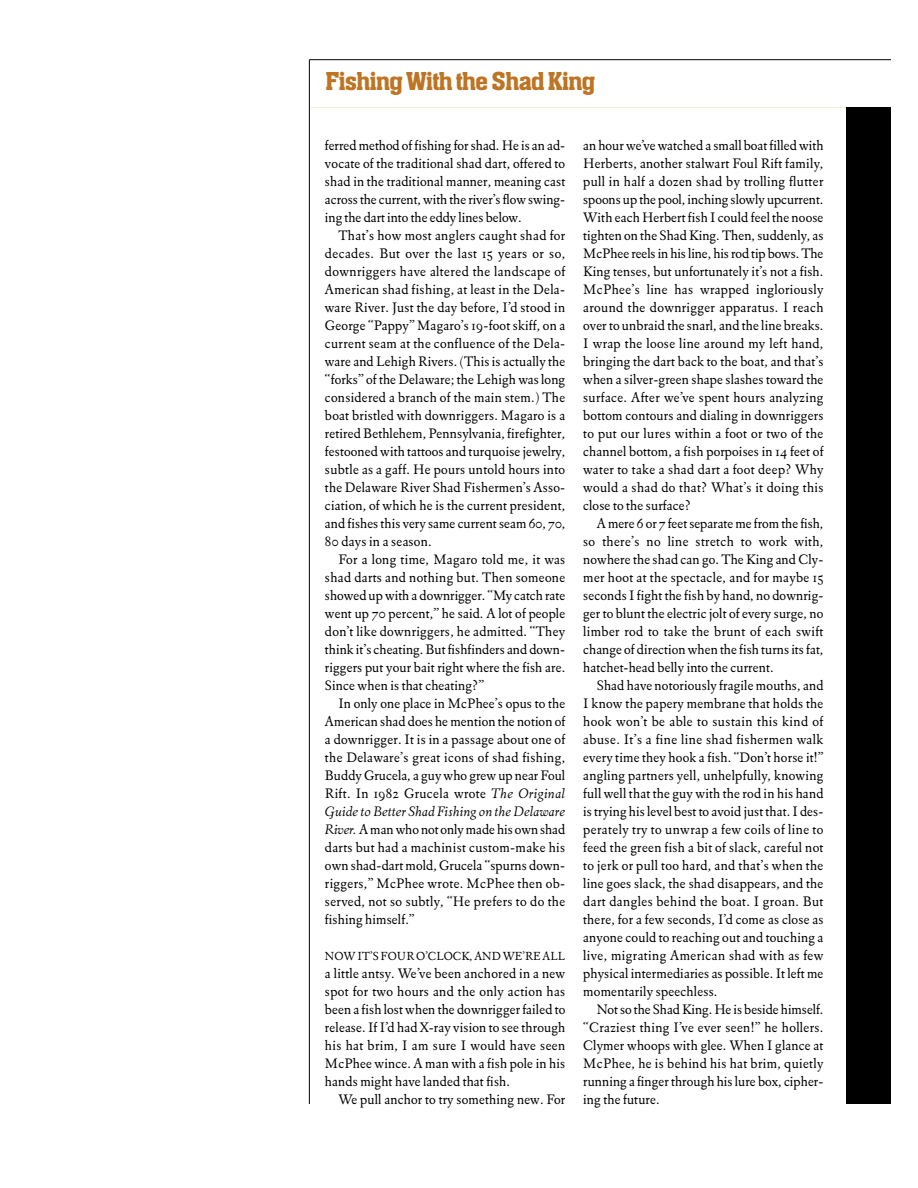
<style>
.page{position:relative;width:918px;height:1188px;background:#fff}
.page>*{position:absolute;margin:0;border:0;box-sizing:border-box;transform-origin:0 0}
.t1{font:500 27px "Aachen FS";letter-spacing:-.02em;color:#bd7423}
.t2{font:14.1px/18px "Eldorado Text";letter-spacing:.01em;color:#000;text-align:justify}
.t3{font:12px "Eldorado Text";letter-spacing:.005em;color:#000}
.s1{font-style:italic}
</style>
<div class="page">
<hr style="left:309px;top:60px;width:1px;height:1044px;background:#000">
<hr style="left:309px;top:59px;width:582px;height:1px;background:#000">
<hr style="left:310px;top:107px;width:581px;height:1px;background:#f3f0d8">
<div style="left:846px;top:108px;width:45px;height:996px;background:#000"></div>
<h1 class="t1" style="left:325px;top:71px;width:271px">Fishing With the Shad King</h1>
<p class="t2" style="left:325px;top:138px;width:242px">ferred method of fishing for shad. He is an ad&shy;vocate of the traditional shad dart, offered to shad in the traditional manner, meaning cast across the current, with the river’s flow swing&shy;ing the dart into the eddy lines below.</p>
<p class="t2" style="left:325px;top:228px;width:242px;text-indent:14px">That’s how most anglers caught shad for decades. But over the last 15 years or so, downriggers have altered the landscape of American shad fishing, at least in the Dela&shy;ware River. Just the day before, I’d stood in George “Pappy” Magaro’s 19-foot skiff, on a current seam at the confluence of the Dela&shy;ware and Lehigh Rivers. (This is actually the “forks” of the Delaware; the Lehigh was long considered a branch of the main stem.) The boat bristled with downriggers. Magaro is a retired Bethlehem, Pennsylvania, firefighter, festooned with tattoos and turquoise jewelry, subtle as a gaff. He pours untold hours into the Delaware River Shad Fishermen’s Asso&shy;ciation, of which he is the current president, and fishes this very same current seam 60, 70, 80 days in a season.</p>
<p class="t2" style="left:325px;top:552px;width:242px;text-indent:14px">For a long time, Magaro told me, it was shad darts and nothing but. Then someone showed up with a downrigger. “My catch rate went up 70 percent,” he said. A lot of people don’t like downriggers, he admitted. “They think it’s cheating. But fishfinders and down&shy;riggers put your bait right where the fish are.<br>Since when is that cheating?”</p>
<p class="t2" style="left:325px;top:696px;width:242px;text-indent:14px">In only one place in McPhee’s opus to the American shad does he mention the notion of a downrigger. It is in a passage about one of the Delaware’s great icons of shad fishing, Buddy Grucela, a guy who grew up near Foul Rift. In 1982 Grucela wrote <span class="s1">The Original Guide to Better Shad Fishing on the Delaware River.</span> A man who not only made his own shad darts but had a machinist custom-make his own shad-dart mold, Grucela “spurns down&shy;riggers,” McPhee wrote. McPhee then ob&shy;served, not so subtly, “He prefers to do the fishing himself.”</p>
<p class="t3" style="left:325px;top:951px;width:242px">NOW IT’S FOUR O’CLOCK, AND WE’RE ALL</p>
<p class="t2" style="left:325px;top:966px;width:242px">a little antsy. We’ve been anchored in a new spot for two hours and the only action has been a fish lost when the downrigger failed to release. If I’d had X-ray vision to see through his hat brim, I am sure I would have seen McPhee wince. A man with a fish pole in his hands might have landed that fish.</p>
<p class="t2" style="left:338px;top:1092px;width:228px">We pull anchor to try something new. For</p>
<p class="t2" style="left:583px;top:138px;width:242px">an hour we’ve watched a small boat filled with Herberts, another stalwart Foul Rift family, pull in half a dozen shad by trolling flutter spoons up the pool, inching slowly upcurrent.<br>With each Herbert fish I could feel the noose tighten on the Shad King. Then, suddenly, as McPhee reels in his line, his rod tip bows. The King tenses, but unfortunately it’s not a fish.<br>McPhee’s line has wrapped ingloriously around the downrigger apparatus. I reach over to unbraid the snarl, and the line breaks.<br>I wrap the loose line around my left hand, bringing the dart back to the boat, and that’s when a silver-green shape slashes toward the surface. After we’ve spent hours analyzing bottom contours and dialing in downriggers to put our lures within a foot or two of the channel bottom, a fish porpoises in 14 feet of water to take a shad dart a foot deep? Why would a shad do that? What’s it doing this close to the surface?</p>
<p class="t2" style="left:583px;top:516px;width:242px;text-indent:14px">A mere 6 or 7 feet separate me from the fish, so there’s no line stretch to work with, nowhere the shad can go. The King and Cly&shy;mer hoot at the spectacle, and for maybe 15 seconds I fight the fish by hand, no downrig&shy;ger to blunt the electric jolt of every surge, no limber rod to take the brunt of each swift change of direction when the fish turns its fat, hatchet-head belly into the current.</p>
<p class="t2" style="left:583px;top:678px;width:242px;text-indent:14px">Shad have notoriously fragile mouths, and I know the papery membrane that holds the hook won’t be able to sustain this kind of abuse. It’s a fine line shad fishermen walk every time they hook a fish. “Don’t horse it!” angling partners yell, unhelpfully, knowing full well that the guy with the rod in his hand is trying his level best to avoid just that. I des&shy;perately try to unwrap a few coils of line to feed the green fish a bit of slack, careful not to jerk or pull too hard, and that’s when the line goes slack, the shad disappears, and the dart dangles behind the boat. I groan. But there, for a few seconds, I’d come as close as anyone could to reaching out and touching a live, migrating American shad with as few physical intermediaries as possible. It left me momentarily speechless.</p>
<p class="t2" style="left:583px;top:1002px;width:242px;text-indent:14px">Not so the Shad King. He is beside himself. “Craziest thing I’ve ever seen!” he hollers.<br>Clymer whoops with glee. When I glance at McPhee, he is behind his hat brim, quietly running a finger through his lure box, cipher&shy;ing the future.</p>
</div>
